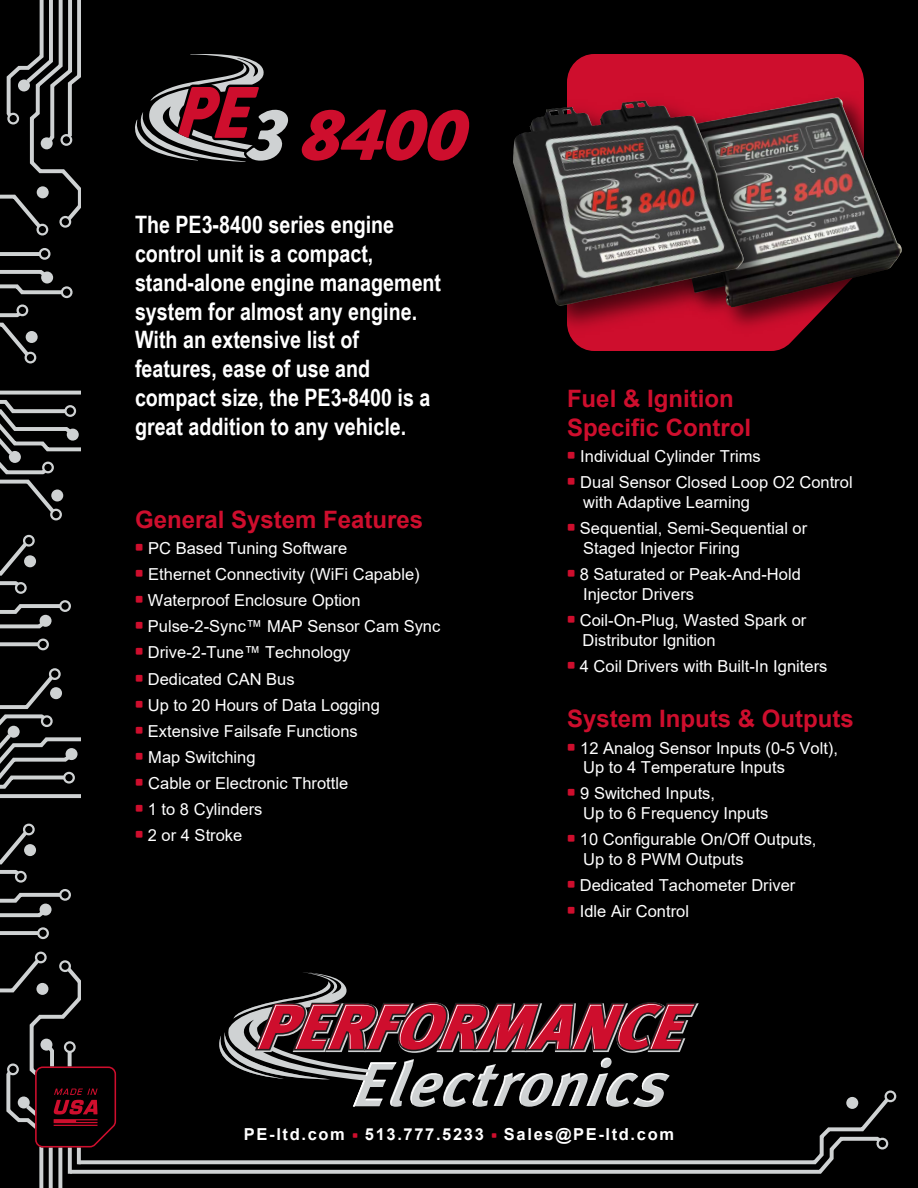
<style>
.page{position:relative;width:918px;height:1188px;background:#000}
.page>*{position:absolute;margin:0;border:0;box-sizing:border-box;transform-origin:0 0}
.t1{font:700 24px/28.8px "Arial Narrow";color:#fff}
.t2{font:700 24px/28.8px "Arial";color:#ce0e2d}
.t3{font:16.5px/19.8px "Arial";color:#fff}
.t4{font:700 16.5px "Arial";letter-spacing:.1em;color:#fff}
.s1{font-family:"Agency FB";font-weight:700;font-size:18px;color:#ce0e2d}
.s2{font-family:"Agency FB";font-size:12px;color:#ce0e2d}
</style>
<div class="page">
<div style="left:885px;top:1090px;width:11px;height:12px;border:2px solid #cfd2d3;border-radius:50%"></div>
<div style="left:23px;top:824px;width:12px;height:11px;border:2px solid #cfd2d3;border-radius:50%"></div>
<div style="left:59px;top:889px;width:12px;height:12px;border:2px solid #cfd2d3;border-radius:50%"></div>
<svg style="left:0;top:827px;width:64px;height:113px"></svg>
<div style="left:23px;top:535px;width:12px;height:12px;border:2px solid #cfd2d3;border-radius:50%"></div>
<div style="left:59px;top:600px;width:12px;height:12px;border:2px solid #cfd2d3;border-radius:50%"></div>
<svg style="left:0;top:538px;width:64px;height:113px"></svg>
<div style="left:49px;top:668px;width:12px;height:12px;border:2px solid #cfd2d3;border-radius:50%"></div>
<svg style="left:0;top:672px;width:81px;height:127px"></svg>
<div style="left:35px;top:952px;width:12px;height:11px;border:2px solid #cfd2d3;border-radius:50%"></div>
<div style="left:25px;top:352px;width:11px;height:11px;border:2px solid #cfd2d3;border-radius:50%"></div>
<div style="left:61px;top:286px;width:12px;height:12px;border:2px solid #cfd2d3;border-radius:50%"></div>
<svg style="left:0;top:248px;width:66px;height:112px"></svg>
<div style="left:50px;top:509px;width:12px;height:11px;border:2px solid #cfd2d3;border-radius:50%"></div>
<svg style="left:0;top:390px;width:81px;height:127px"></svg>
<div style="left:36px;top:224px;width:12px;height:12px;border:2px solid #cfd2d3;border-radius:50%"></div>
<svg style="left:0;top:0;width:81px;height:232px"></svg>
<svg style="left:0;top:955px;width:885px;height:233px"></svg>
<hr style="left:54px;top:1125px;width:44px;height:1px;background:#ce0e2d">
<svg style="left:567px;top:54px;width:297px;height:297px;background:#b80c28"></svg>
<svg style="left:135px;top:54px;width:154px;height:108px"></svg>
<svg style="left:301px;top:110px;width:169px;height:51px"></svg>
<img style="left:649px;top:86px;width:215px;height:254px">
<img style="left:780px;top:98px;width:122px;height:210px">
<img style="left:567px;top:87px;width:213px;height:255px">
<img style="left:513px;top:101px;width:231px;height:205px">
<h1 class="t1" style="left:135px;top:209px;width:308px">The PE3-8400 series engine control unit is a compact, stand-alone engine management system for almost any engine.<br>With an extensive list of features, ease of use and compact size, the PE3-8400 is a great addition to any vehicle.</h1>
<h1 class="t2" style="left:135px;top:505px;width:290px">General System Features</h1>
<p class="t3" style="left:135px;top:538px;width:214px"><span class="s1">•</span> PC Based Tuning Software</p>
<p class="t3" style="left:135px;top:564px;width:286px"><span class="s1">•</span> Ethernet Connectivity (WiFi Capable)</p>
<p class="t3" style="left:135px;top:590px;width:227px"><span class="s1">•</span> Waterproof Enclosure Option</p>
<p class="t3" style="left:135px;top:617px;width:307px"><span class="s1">•</span> Pulse-2-Sync™ MAP Sensor Cam Sync</p>
<p class="t3" style="left:135px;top:643px;width:217px"><span class="s1">•</span> Drive-2-Tune™ Technology</p>
<p class="t3" style="left:135px;top:669px;width:161px"><span class="s1">•</span> Dedicated CAN Bus</p>
<p class="t3" style="left:135px;top:695px;width:246px"><span class="s1">•</span> Up to 20 Hours of Data Logging</p>
<p class="t3" style="left:135px;top:721px;width:224px"><span class="s1">•</span> Extensive Failsafe Functions</p>
<p class="t3" style="left:135px;top:747px;width:122px"><span class="s1">•</span> Map Switching</p>
<p class="t3" style="left:135px;top:773px;width:215px"><span class="s1">•</span> Cable or Electronic Throttle</p>
<p class="t3" style="left:135px;top:799px;width:129px"><span class="s1">•</span> 1 to 8 Cylinders</p>
<p class="t3" style="left:135px;top:825px;width:109px"><span class="s1">•</span> 2 or 4 Stroke</p>
<h1 class="t2" style="left:567px;top:384px;width:186px">Fuel &amp; Ignition<br>Specific Control</h1>
<p class="t3" style="left:567px;top:446px;width:195px"><span class="s1">•</span> Individual Cylinder Trims</p>
<p class="t3" style="left:583px;top:472px;width:271px;text-indent:-16px"><span class="s1">•</span> Dual Sensor Closed Loop O2 Control with Adaptive Learning</p>
<p class="t3" style="left:583px;top:518px;width:226px;text-indent:-16px"><span class="s1">•</span> Sequential, Semi-Sequential or<br>Staged Injector Firing</p>
<p class="t3" style="left:583px;top:564px;width:219px;text-indent:-16px"><span class="s1">•</span> 8 Saturated or Peak-And-Hold<br>Injector Drivers</p>
<p class="t3" style="left:583px;top:610px;width:225px;text-indent:-16px"><span class="s1">•</span> Coil-On-Plug, Wasted Spark or<br>Distributor Ignition</p>
<p class="t3" style="left:567px;top:656px;width:262px"><span class="s1">•</span> 4 Coil Drivers with Built-In Igniters</p>
<h1 class="t2" style="left:567px;top:705px;width:288px">System Inputs &amp; Outputs</h1>
<p class="t3" style="left:583px;top:738px;width:256px;text-indent:-16px"><span class="s1">•</span> 12 Analog Sensor Inputs (0-5 Volt),<br>Up to 4 Temperature Inputs</p>
<p class="t3" style="left:583px;top:784px;width:187px;text-indent:-16px"><span class="s1">•</span> 9 Switched Inputs,<br>Up to 6 Frequency Inputs</p>
<p class="t3" style="left:583px;top:830px;width:235px;text-indent:-16px"><span class="s1">•</span> 10 Configurable On/Off Outputs,<br>Up to 8 PWM Outputs</p>
<p class="t3" style="left:567px;top:875px;width:230px"><span class="s1">•</span> Dedicated Tachometer Driver</p>
<p class="t3" style="left:567px;top:902px;width:123px"><span class="s1">•</span> Idle Air Control</p>
<p class="t4" style="left:244px;top:1123px;width:432px">PE-ltd.com <span class="s2">•</span> 513.777.5233 <span class="s2">•</span> Sales@PE-ltd.com</p>
</div>
